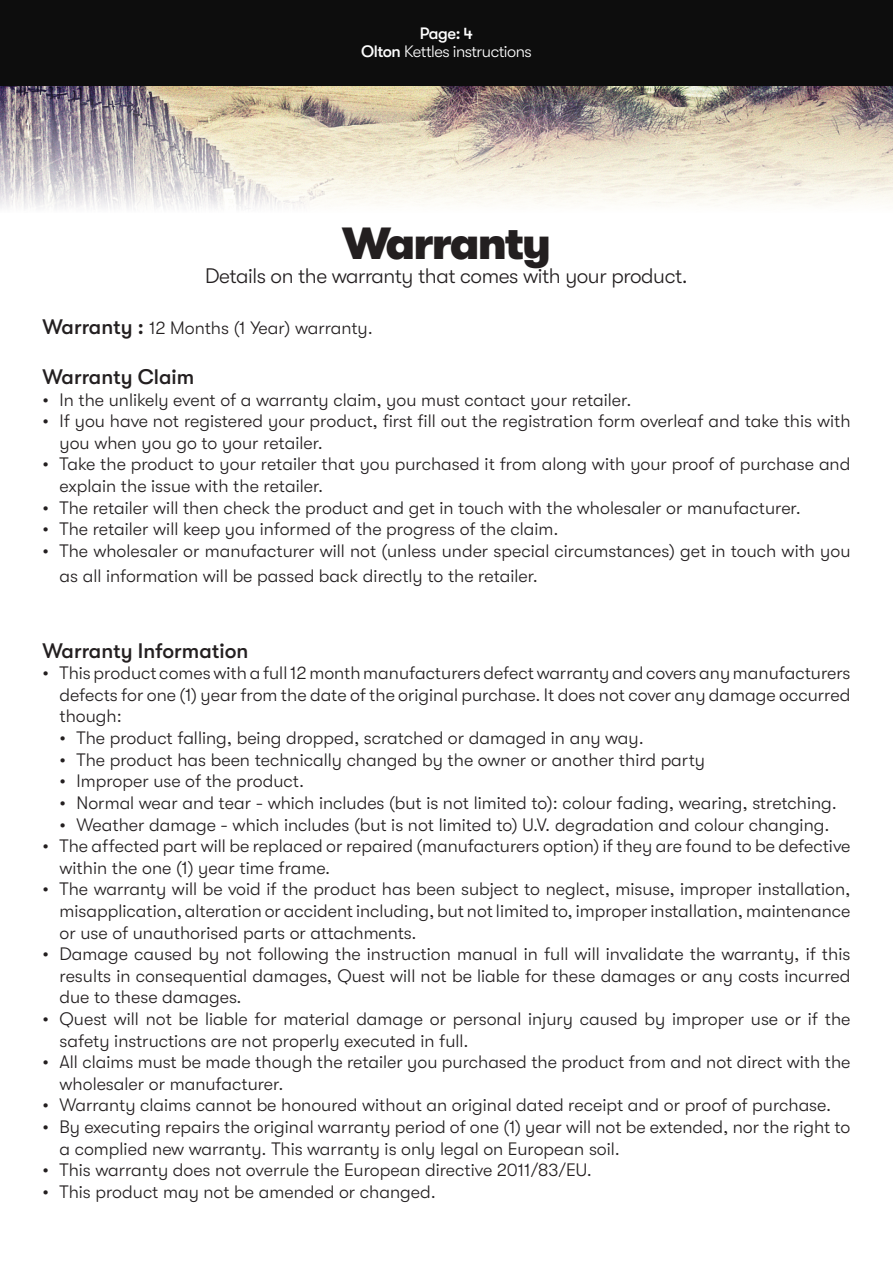
<style>
.page{position:relative;width:893px;height:1263px;background:#fff}
.page>*{position:absolute;margin:0;border:0;box-sizing:border-box;transform-origin:0 0}
.t1{font:900 45px "GT Walsheim Pro";letter-spacing:-.04em;color:#231f20}
.t2{font:300 21px "GT Walsheim Pro";letter-spacing:-.02em;color:#231f20}
.t3{font:500 21px "GT Walsheim Pro";color:#231f20}
.t4{font:300 18px/21.6px "GT Walsheim Pro";color:#231f20}
.t5{font:300 16.5px/18px "GT Walsheim Pro";letter-spacing:-.03em;color:#fff;text-align:center}
.s1{font-weight:500}
.s2{font-weight:500;font-size:21px}
</style>
<div class="page">
<img style="left:0;top:85px;width:893px;height:124px">
<div style="left:0;top:0;width:893px;height:85px;background:#0d0d0d"></div>
<p class="t5" style="left:361px;top:25px;width:172px"><span class="s1">Page: 4<br>Olton</span> Kettles instructions</p>
<p class="t1" style="left:342px;top:218px;width:210px">Warranty</p>
<p class="t2" style="left:205px;top:264px;width:484px">Details on the warranty that comes with your product.</p>
<p class="t4" style="left:43px;top:317px;width:332px"><span class="s2">Warranty :</span> 12 Months (1 Year) warranty.</p>
<p class="t3" style="left:43px;top:365px;width:153px">Warranty Claim</p>
<p class="t4" style="left:43px;top:389px;width:590px">• In the unlikely event of a warranty claim, you must contact your retailer.</p>
<p class="t4" style="left:60px;top:410px;width:792px;text-indent:-17px">• If you have not registered your product, first fill out the registration form overleaf and take this with you when you go to your retailer.</p>
<p class="t4" style="left:60px;top:454px;width:792px;text-indent:-17px">• Take the product to your retailer that you purchased it from along with your proof of purchase and explain the issue with the retailer.</p>
<p class="t4" style="left:43px;top:497px;width:760px">• The retailer will then check the product and get in touch with the wholesaler or manufacturer.</p>
<p class="t4" style="left:43px;top:518px;width:517px">• The retailer will keep you informed of the progress of the claim.</p>
<p class="t4" style="left:60px;top:538px;width:792px;line-height:25.2px;text-indent:-17px">• The wholesaler or manufacturer will not (unless under special circumstances) get in touch with you as all information will be passed back directly to the retailer.</p>
<p class="t3" style="left:43px;top:639px;width:207px">Warranty Information</p>
<p class="t4" style="left:60px;top:662px;width:792px;text-align:justify;text-indent:-17px">• This product comes with a full 12 month manufacturers defect warranty and covers any manufacturers defects for one (1) year from the date of the original purchase. It does not cover any damage occurred though:</p>
<p class="t4" style="left:60px;top:727px;width:586px">• The product falling, being dropped, scratched or damaged in any way.</p>
<p class="t4" style="left:60px;top:749px;width:647px">• The product has been technically changed by the owner or another third party</p>
<p class="t4" style="left:60px;top:770px;width:246px">• Improper use of the product.</p>
<p class="t4" style="left:60px;top:792px;width:779px">• Normal wear and tear - which includes (but is not limited to): colour fading, wearing, stretching.</p>
<p class="t4" style="left:60px;top:814px;width:771px">• Weather damage - which includes (but is not limited to) U.V. degradation and colour changing.</p>
<p class="t4" style="left:60px;top:835px;width:792px;text-indent:-17px">• The affected part will be replaced or repaired (manufacturers option) if they are found to be defective within the one (1) year time frame.</p>
<p class="t4" style="left:60px;top:878px;width:792px;text-align:justify;text-indent:-17px">• The warranty will be void if the product has been subject to neglect, misuse, improper installation, misapplication, alteration or accident including, but not limited to, improper installation, maintenance or use of unauthorised parts or attachments.</p>
<p class="t4" style="left:60px;top:943px;width:792px;text-align:justify;text-indent:-17px">• Damage caused by not following the instruction manual in full will invalidate the warranty, if this results in consequential damages, Quest will not be liable for these damages or any costs incurred due to these damages.</p>
<p class="t4" style="left:60px;top:1008px;width:792px;text-indent:-17px">• Quest will not be liable for material damage or personal injury caused by improper use or if the safety instructions are not properly executed in full.</p>
<p class="t4" style="left:60px;top:1051px;width:792px;text-indent:-17px">• All claims must be made though the retailer you purchased the product from and not direct with the wholesaler or manufacturer.</p>
<p class="t4" style="left:43px;top:1094px;width:790px">• Warranty claims cannot be honoured without an original dated receipt and or proof of purchase.</p>
<p class="t4" style="left:60px;top:1116px;width:792px;text-indent:-17px">• By executing repairs the original warranty period of one (1) year will not be extended, nor the right to a complied new warranty. This warranty is only legal on European soil.</p>
<p class="t4" style="left:43px;top:1159px;width:551px">• This warranty does not overrule the European directive 2011/83/EU.</p>
<p class="t4" style="left:43px;top:1181px;width:395px">• This product may not be amended or changed.</p>
</div>
